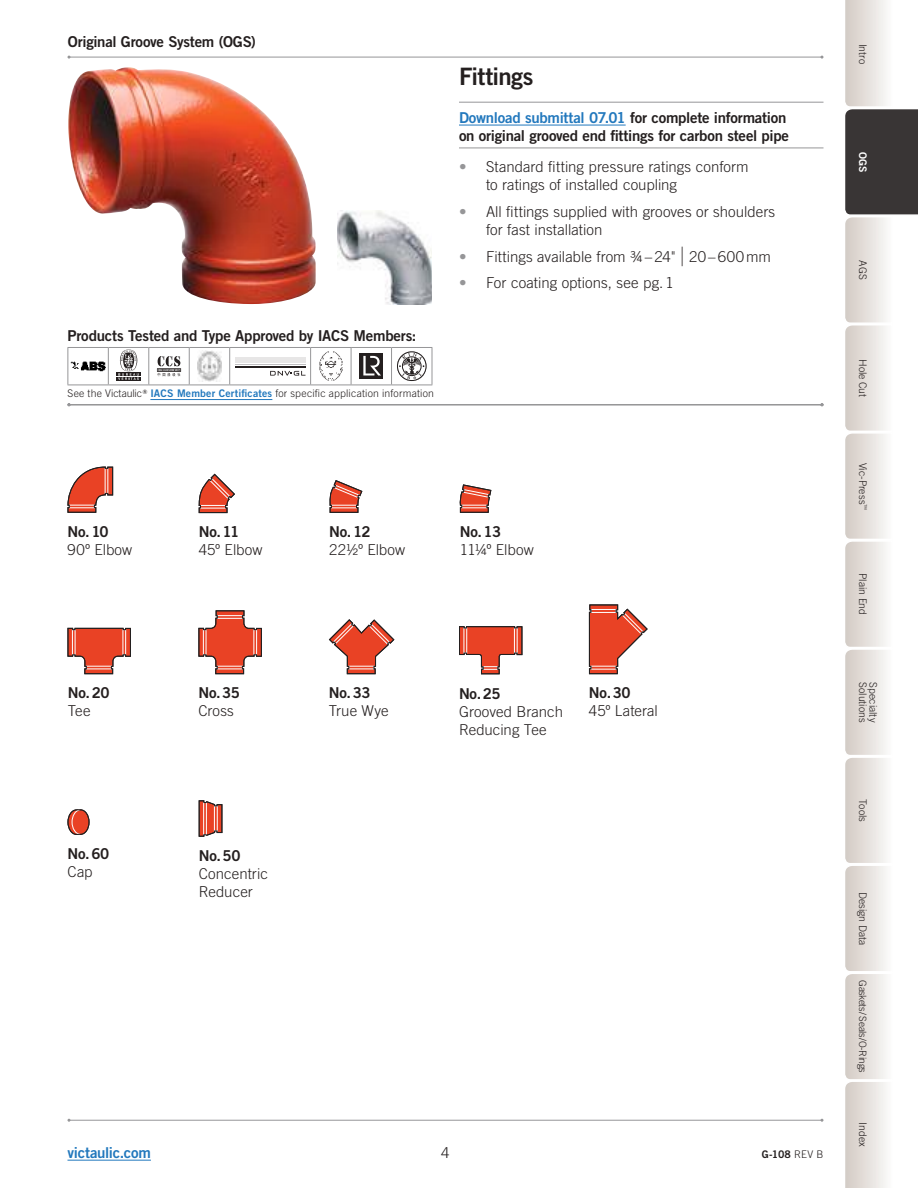
<style>
.page{position:relative;width:918px;height:1188px;background:#fff}
.page>*{position:absolute;margin:0;border:0;box-sizing:border-box;transform-origin:0 0}
.t1{font:24px "Trade Gothic LT Std Bd 2";letter-spacing:-.03em;color:#241f1f}
.t2{font:300 15px/18px "Trade Gothic LT Std";letter-spacing:.005em;color:#241f1f}
.t3{font:15px/18px "Trade Gothic LT Std Bd 2";letter-spacing:-.015em;color:#241f1f}
.t4{font:15px "Trade Gothic LT Std Bd 2";letter-spacing:-.02em;color:#2278bd}
.t5{font:300 10.5px "Trade Gothic LT Std";color:#241f1f}
.t6{font:10.5px "Trade Gothic LT Std Bd 2";color:#241f1f}
.t7{font:10.5px "Trade Gothic LT Std Bd 2";color:#fff}
.t8{font:300 10.2px "Trade Gothic LT Std";letter-spacing:-.045em;color:#241f1f}
.s1{font-family:"Trade Gothic LT Std Bd 2";font-weight:400;color:#2278bd}
.s2{color:#2278bd}
.s3{color:#969698}
.s4{font-family:"Helvetica Neue LT Std";font-weight:100;font-size:19.5px}
.s5{font-family:"Trade Gothic LT Std";font-weight:300}
</style>
<div class="page">
<hr style="left:69px;top:404px;width:753px;height:1px;background:#969698">
<svg style="left:199px;top:474px;width:36px;height:39px"></svg>
<svg style="left:68px;top:467px;width:45px;height:46px"></svg>
<svg style="left:460px;top:484px;width:31px;height:29px"></svg>
<svg style="left:329px;top:480px;width:33px;height:33px"></svg>
<img style="left:68px;top:67px;width:248px;height:237px">
<hr style="left:459px;top:102px;width:365px;height:1px;background:#969698">
<hr style="left:459px;top:125px;width:167px;height:1px;background:#2278bd">
<hr style="left:459px;top:148px;width:365px;height:1px;background:#969698">
<svg style="left:68px;top:628px;width:63px;height:46px"></svg>
<svg style="left:198px;top:610px;width:64px;height:64px"></svg>
<svg style="left:329px;top:619px;width:65px;height:55px"></svg>
<svg style="left:589px;top:604px;width:59px;height:70px"></svg>
<svg style="left:459px;top:626px;width:63px;height:48px"></svg>
<hr style="left:150px;top:399px;width:122px;height:1px;background:#2278bd">
<hr style="left:68px;top:347px;width:40px;height:1px;background:#969698">
<hr style="left:68px;top:348px;width:1px;height:37px;background:#969698">
<hr style="left:108px;top:347px;width:41px;height:1px;background:#969698">
<hr style="left:108px;top:348px;width:1px;height:37px;background:#969698">
<hr style="left:149px;top:347px;width:40px;height:1px;background:#969698">
<hr style="left:148px;top:348px;width:1px;height:37px;background:#969698">
<hr style="left:189px;top:347px;width:41px;height:1px;background:#969698">
<hr style="left:189px;top:348px;width:1px;height:37px;background:#969698">
<hr style="left:230px;top:347px;width:81px;height:1px;background:#969698">
<hr style="left:229px;top:348px;width:1px;height:37px;background:#969698">
<hr style="left:311px;top:347px;width:40px;height:1px;background:#969698">
<hr style="left:310px;top:348px;width:1px;height:37px;background:#969698">
<hr style="left:351px;top:347px;width:41px;height:1px;background:#969698">
<hr style="left:351px;top:348px;width:1px;height:37px;background:#969698">
<hr style="left:392px;top:347px;width:40px;height:1px;background:#969698">
<hr style="left:391px;top:348px;width:1px;height:37px;background:#969698">
<hr style="left:432px;top:348px;width:1px;height:37px;background:#969698">
<hr style="left:68px;top:385px;width:40px;height:1px;background:#969698">
<hr style="left:108px;top:385px;width:41px;height:1px;background:#969698">
<hr style="left:149px;top:385px;width:40px;height:1px;background:#969698">
<hr style="left:189px;top:385px;width:41px;height:1px;background:#969698">
<hr style="left:230px;top:385px;width:81px;height:1px;background:#969698">
<hr style="left:311px;top:385px;width:40px;height:1px;background:#969698">
<hr style="left:351px;top:385px;width:41px;height:1px;background:#969698">
<hr style="left:392px;top:385px;width:40px;height:1px;background:#969698">
<img style="left:71px;top:361px;width:34px;height:11px">
<hr style="left:116px;top:373px;width:25px;height:3px;background:#241f1f">
<hr style="left:116px;top:377px;width:25px;height:4px;background:#241f1f">
<svg style="left:118px;top:350px;width:21px;height:30px"></svg>
<svg style="left:157px;top:356px;width:24px;height:20px"></svg>
<img style="left:198px;top:351px;width:23px;height:31px">
<div style="left:235px;top:357px;width:71px;height:5px;background:#e7e6e6"></div>
<hr style="left:235px;top:364px;width:71px;height:1px;background:#c0bfc1">
<hr style="left:235px;top:366px;width:71px;height:2px;background:#241f1f">
<svg style="left:270px;top:371px;width:36px;height:5px"></svg>
<img style="left:319px;top:351px;width:24px;height:30px">
<div style="left:360px;top:353px;width:23px;height:26px;background:#241f1f"></div>
<svg style="left:363px;top:356px;width:18px;height:19px"></svg>
<svg style="left:397px;top:351px;width:30px;height:30px"></svg>
<svg style="left:68px;top:809px;width:22px;height:26px"></svg>
<svg style="left:199px;top:800px;width:23px;height:37px"></svg>
<img style="left:337px;top:211px;width:95px;height:93px">
<hr style="left:68px;top:1160px;width:83px;height:1px;background:#2278bd">
<hr style="left:69px;top:57px;width:753px;height:1px;background:#969698">
<hr style="left:69px;top:1120px;width:753px;height:1px;background:#969698">
<svg style="left:845px;top:0;width:73px;height:1188px"></svg>
<p class="t3" style="left:68px;top:32px;width:190px">Original Groove System (OGS)</p>
<p class="t3" style="left:68px;top:327px;width:351px">Products Tested and Type Approved by IACS Members:</p>
<p class="t5" style="left:68px;top:387px;width:368px">See the Victaulic<sup>®</sup> <span class="s1">IACS Member Certificates</span> for specific application information</p>
<h1 class="t1" style="left:459px;top:61px;width:76px">Fittings</h1>
<p class="t3" style="left:459px;top:108px;width:332px"><span class="s2">Download submittal 07.01</span> for complete information on original grooved end fittings for carbon steel pipe</p>
<p class="t2" style="left:486px;top:158px;width:264px;text-indent:-27px"><span class="s3">•</span> Standard fitting pressure ratings conform to ratings of installed coupling</p>
<p class="t2" style="left:486px;top:202px;width:291px;text-indent:-27px"><span class="s3">•</span> All fittings supplied with grooves or shoulders for fast installation</p>
<p class="t2" style="left:459px;top:247px;width:314px"><span class="s3">•</span> Fittings available from ¾ – 24" <span class="s4">|</span> 20 – 600 mm</p>
<p class="t2" style="left:459px;top:274px;width:216px"><span class="s3">•</span> For coating options, see pg. 1</p>
<p class="t3" style="left:68px;top:522px;width:43px">No.10</p>
<p class="t2" style="left:68px;top:541px;width:66px">90º Elbow</p>
<p class="t3" style="left:199px;top:523px;width:42px">No.11</p>
<p class="t2" style="left:199px;top:541px;width:65px">45º Elbow</p>
<p class="t3" style="left:329px;top:522px;width:43px">No.12</p>
<p class="t2" style="left:329px;top:541px;width:77px">22½º Elbow</p>
<p class="t3" style="left:460px;top:522px;width:43px">No.13</p>
<p class="t2" style="left:460px;top:541px;width:75px">11¼º Elbow</p>
<p class="t3" style="left:68px;top:684px;width:43px">No.20</p>
<p class="t2" style="left:68px;top:702px;width:24px">Tee</p>
<p class="t3" style="left:68px;top:845px;width:43px">No.60</p>
<p class="t2" style="left:68px;top:863px;width:27px">Cap</p>
<p class="t3" style="left:198px;top:684px;width:43px">No.35</p>
<p class="t2" style="left:198px;top:702px;width:37px">Cross</p>
<p class="t3" style="left:199px;top:846px;width:43px">No.50</p>
<p class="t2" style="left:199px;top:865px;width:71px">Concentric<br>Reducer</p>
<p class="t3" style="left:329px;top:684px;width:43px">No.33</p>
<p class="t2" style="left:329px;top:702px;width:61px">True Wye</p>
<p class="t3" style="left:459px;top:684px;width:43px">No.25</p>
<p class="t2" style="left:459px;top:702px;width:106px">Grooved Branch<br>Reducing Tee</p>
<p class="t3" style="left:589px;top:684px;width:43px">No.30</p>
<p class="t2" style="left:589px;top:702px;width:70px">45º Lateral</p>
<p class="t4" style="left:68px;top:1143px;width:85px">victaulic.com</p>
<p class="t2" style="left:441px;top:1143px;width:10px">4</p>
<p class="t6" style="left:762px;top:1148px;width:63px">G-108 <span class="s5">REV B</span></p>
<p class="t5" style="left:869px;top:44px;width:22px;rotate:90deg">Intro</p>
<p class="t7" style="left:869px;top:152px;width:22px;rotate:90deg">OGS</p>
<p class="t5" style="left:869px;top:260px;width:21px;rotate:90deg">AGS</p>
<p class="t5" style="left:869px;top:359px;width:40px;rotate:90deg">Hole Cut</p>
<p class="t5" style="left:869px;top:463px;width:49px;rotate:90deg">Vic-Press<sup>™</sup></p>
<p class="t5" style="left:869px;top:573px;width:43px;rotate:90deg">Plain End</p>
<p class="t5" style="left:869px;top:682px;width:42px;rotate:90deg">Solutions</p>
<p class="t5" style="left:880px;top:682px;width:41px;rotate:90deg">Specialty</p>
<p class="t5" style="left:869px;top:799px;width:24px;rotate:90deg">Tools</p>
<p class="t5" style="left:869px;top:892px;width:55px;rotate:90deg">Design Data</p>
<p class="t8" style="left:869px;top:980px;width:94px;rotate:90deg">Gaskets/ Seals/O-Rings</p>
<p class="t5" style="left:869px;top:1122px;width:26px;rotate:90deg">Index</p>
</div>
